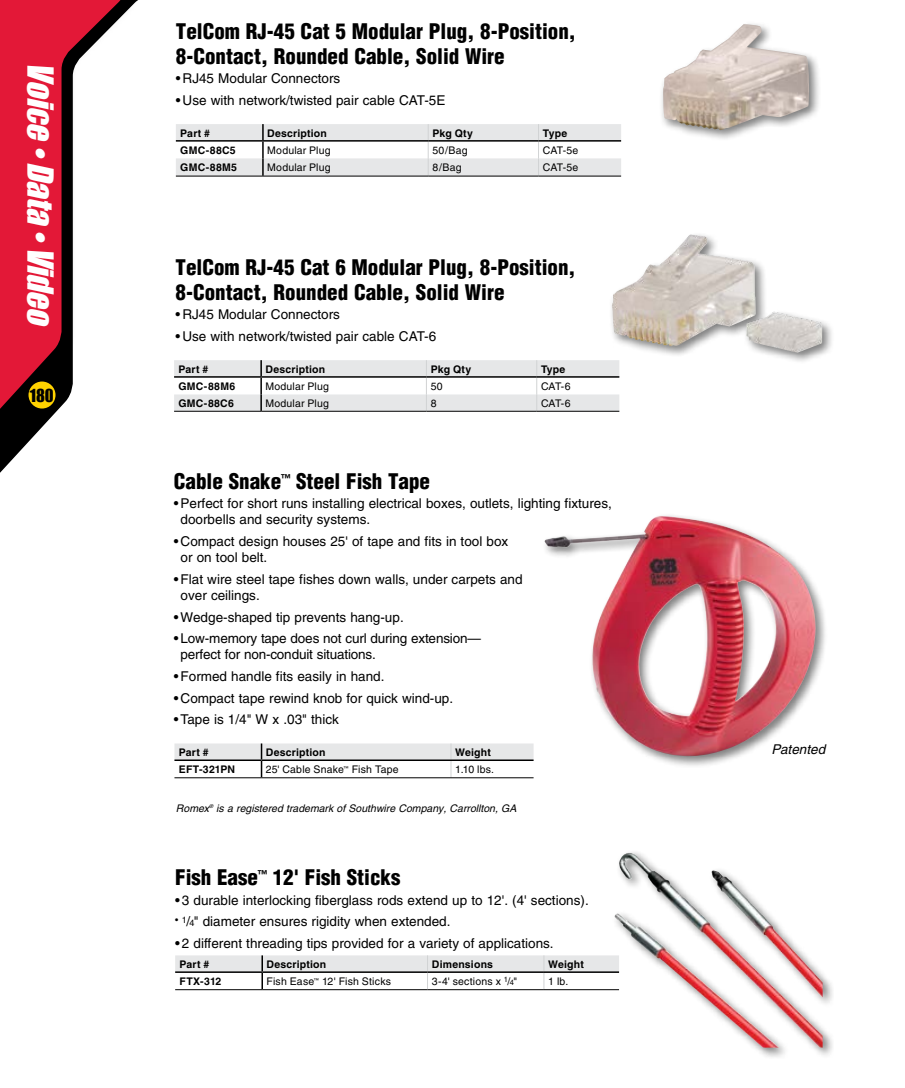
<style>
.page{position:relative;width:905px;height:1088px;background:#fff}
.page>*{position:absolute;margin:0;border:0;box-sizing:border-box;transform-origin:0 0}
.t1{font:italic 33px "Impact";color:#fff}
.t2{font:900 condensed 21px/25.2px "Helvetica";color:#000}
.t3{font:16.5px "Impact";color:#000}
.t4{font:13.5px/16.2px "Helvetica";color:#000}
.t5{font:italic 13.5px "Helvetica";color:#000}
.t6{font:700 10.5px "Helvetica";letter-spacing:.02em;color:#000}
.t7{font:10.5px "Helvetica";letter-spacing:.015em;color:#000}
.t8{font:italic 10.5px "Helvetica";color:#000}
.s1{font-size:9px}
.s2{font-size:7.5px}
</style>
<div class="page">
<div style="left:0;top:0;width:141px;height:433px;background:#000;opacity:.4"></div>
<svg style="left:0;top:0;width:126px;height:423px;fill:#e31837"></svg>
<div style="left:28px;top:381px;width:28px;height:27px;background:#ffd200;border-radius:50%"></div>
<svg style="left:176px;top:124px;width:445px;height:52px"></svg>
<hr style="left:176px;top:176px;width:87px;height:1px;background:#000">
<hr style="left:263px;top:176px;width:165px;height:1px;background:#000">
<hr style="left:428px;top:176px;width:110px;height:1px;background:#000">
<hr style="left:538px;top:176px;width:83px;height:1px;background:#000">
<hr style="left:176px;top:140px;width:87px;height:2px;background:#000">
<hr style="left:263px;top:140px;width:165px;height:2px;background:#000">
<hr style="left:428px;top:140px;width:110px;height:2px;background:#000">
<hr style="left:538px;top:140px;width:83px;height:2px;background:#000">
<div style="left:659px;top:20px;width:162px;height:121px;background:#000;opacity:.5"></div>
<img style="left:663px;top:24px;width:147px;height:106px">
<svg style="left:174px;top:360px;width:445px;height:51px"></svg>
<hr style="left:174px;top:376px;width:87px;height:2px;background:#000">
<hr style="left:261px;top:376px;width:165px;height:2px;background:#000">
<hr style="left:426px;top:376px;width:110px;height:2px;background:#000">
<hr style="left:536px;top:376px;width:83px;height:2px;background:#000">
<hr style="left:174px;top:411px;width:87px;height:1px;background:#000">
<hr style="left:261px;top:411px;width:165px;height:1px;background:#000">
<hr style="left:426px;top:411px;width:110px;height:1px;background:#000">
<hr style="left:536px;top:411px;width:83px;height:1px;background:#000">
<div style="left:607px;top:231px;width:227px;height:133px;background:#000;opacity:.5"></div>
<img style="left:611px;top:234px;width:211px;height:119px">
<svg style="left:174px;top:743px;width:359px;height:34px"></svg>
<hr style="left:174px;top:777px;width:87px;height:1px;background:#000">
<hr style="left:261px;top:777px;width:190px;height:1px;background:#000">
<hr style="left:451px;top:777px;width:82px;height:1px;background:#000">
<hr style="left:174px;top:759px;width:87px;height:2px;background:#000">
<hr style="left:261px;top:759px;width:190px;height:2px;background:#000">
<hr style="left:451px;top:759px;width:82px;height:2px;background:#000">
<div style="left:541px;top:512px;width:286px;height:256px;background:#000;opacity:.5"></div>
<img style="left:544px;top:517px;width:158px;height:239px">
<div style="left:610px;top:848px;width:224px;height:211px;background:#000;opacity:.5"></div>
<img style="left:614px;top:852px;width:208px;height:195px">
<svg style="left:175px;top:955px;width:444px;height:34px"></svg>
<hr style="left:175px;top:989px;width:87px;height:1px;background:#000">
<hr style="left:262px;top:989px;width:165px;height:1px;background:#000">
<hr style="left:427px;top:989px;width:117px;height:1px;background:#000">
<hr style="left:544px;top:989px;width:75px;height:1px;background:#000">
<hr style="left:175px;top:971px;width:87px;height:1px;background:#000">
<hr style="left:262px;top:971px;width:165px;height:1px;background:#000">
<hr style="left:427px;top:971px;width:117px;height:1px;background:#000">
<hr style="left:544px;top:971px;width:75px;height:1px;background:#000">
<h1 class="t1" style="left:66px;top:62px;width:273px;rotate:90deg">Voice•Data•Video</h1>
<p class="t3" style="left:30px;top:382px;width:25px">180</p>
<h2 class="t2" style="left:176px;top:18px;width:401px">TelCom RJ-45 Cat 5 Modular Plug, 8-Position,<br>8-Contact, Rounded Cable, Solid Wire</h2>
<p class="t4" style="left:176px;top:70px;width:166px">• RJ45 Modular Connectors</p>
<p class="t4" style="left:176px;top:92px;width:271px">• Use with network/twisted pair cable CAT-5E</p>
<p class="t6" style="left:180px;top:126px;width:31px">Part #</p>
<p class="t6" style="left:267px;top:126px;width:61px">Description</p>
<p class="t6" style="left:432px;top:126px;width:42px">Pkg Qty</p>
<p class="t6" style="left:543px;top:126px;width:26px">Type</p>
<p class="t6" style="left:180px;top:144px;width:57px">GMC-88C5</p>
<p class="t7" style="left:267px;top:144px;width:65px">Modular Plug</p>
<p class="t7" style="left:432px;top:144px;width:37px">50/Bag</p>
<p class="t7" style="left:543px;top:144px;width:37px">CAT-5e</p>
<p class="t6" style="left:180px;top:161px;width:58px">GMC-88M5</p>
<p class="t7" style="left:267px;top:161px;width:65px">Modular Plug</p>
<p class="t7" style="left:432px;top:161px;width:30px">8/Bag</p>
<p class="t7" style="left:543px;top:161px;width:37px">CAT-5e</p>
<h2 class="t2" style="left:176px;top:254px;width:401px">TelCom RJ-45 Cat 6 Modular Plug, 8-Position,<br>8-Contact, Rounded Cable, Solid Wire</h2>
<p class="t4" style="left:176px;top:306px;width:166px">• RJ45 Modular Connectors</p>
<p class="t4" style="left:176px;top:328px;width:262px">• Use with network/twisted pair cable CAT-6</p>
<p class="t6" style="left:178px;top:362px;width:31px">Part #</p>
<p class="t6" style="left:265px;top:362px;width:61px">Description</p>
<p class="t6" style="left:431px;top:362px;width:42px">Pkg Qty</p>
<p class="t6" style="left:541px;top:362px;width:26px">Type</p>
<p class="t6" style="left:178px;top:380px;width:58px">GMC-88M6</p>
<p class="t7" style="left:265px;top:380px;width:65px">Modular Plug</p>
<p class="t7" style="left:431px;top:380px;width:13px">50</p>
<p class="t7" style="left:541px;top:380px;width:31px">CAT-6</p>
<p class="t6" style="left:178px;top:397px;width:57px">GMC-88C6</p>
<p class="t7" style="left:265px;top:397px;width:65px">Modular Plug</p>
<p class="t7" style="left:431px;top:397px;width:7px">8</p>
<p class="t7" style="left:541px;top:397px;width:31px">CAT-6</p>
<h2 class="t2" style="left:174px;top:468px;width:258px">Cable Snake<sup>™</sup> Steel Fish Tape</h2>
<p class="t4" style="left:181px;top:495px;width:433px;text-indent:-7px">•Perfect for short runs installing electrical boxes, outlets, lighting fixtures, doorbells and security systems.</p>
<p class="t4" style="left:181px;top:533px;width:329px;text-indent:-7px">• Compact design houses 25' of tape and fits in tool box or on tool belt.</p>
<p class="t4" style="left:181px;top:571px;width:343px;text-indent:-7px">•Flat wire steel tape fishes down walls, under carpets and over ceilings.</p>
<p class="t4" style="left:174px;top:608px;width:231px">•Wedge-shaped tip prevents hang-up.</p>
<p class="t4" style="left:181px;top:630px;width:302px;text-indent:-7px">• Low-memory tape does not curl during extension— perfect for non-conduit situations.</p>
<p class="t4" style="left:174px;top:668px;width:212px">•Formed handle fits easily in hand.</p>
<p class="t4" style="left:174px;top:689px;width:281px">• Compact tape rewind knob for quick wind-up.</p>
<p class="t4" style="left:174px;top:711px;width:166px">•Tape is 1/4" W x .03" thick</p>
<p class="t6" style="left:179px;top:745px;width:31px">Part #</p>
<p class="t6" style="left:266px;top:745px;width:61px">Description</p>
<p class="t6" style="left:455px;top:745px;width:37px">Weight</p>
<p class="t6" style="left:179px;top:763px;width:58px">EFT-321PN</p>
<p class="t7" style="left:266px;top:763px;width:134px">25' Cable Snake<sup>™</sup> Fish Tape</p>
<p class="t7" style="left:455px;top:763px;width:40px">1.10 lbs.</p>
<p class="t8" style="left:176px;top:802px;width:342px">Romex<sup>®</sup> is a registered trademark of Southwire Company, Carrollton, GA</p>
<h2 class="t2" style="left:175px;top:864px;width:227px">Fish Ease<sup>™</sup> 12' Fish Sticks</h2>
<p class="t4" style="left:175px;top:891px;width:415px">• 3 durable interlocking fiberglass rods extend up to 12'. (4' sections).</p>
<p class="t4" style="left:175px;top:913px;width:277px"><sup>•</sup> <sup>1</sup>/<span class="s1">4</span>" diameter ensures rigidity when extended.</p>
<p class="t4" style="left:175px;top:935px;width:380px">• 2 different threading tips provided for a variety of applications.</p>
<p class="t6" style="left:179px;top:957px;width:31px">Part #</p>
<p class="t6" style="left:266px;top:957px;width:61px">Description</p>
<p class="t6" style="left:432px;top:957px;width:63px">Dimensions</p>
<p class="t6" style="left:548px;top:957px;width:37px">Weight</p>
<p class="t6" style="left:179px;top:975px;width:43px">FTX-312</p>
<p class="t7" style="left:266px;top:975px;width:126px">Fish Ease<sup>™</sup> 12' Fish Sticks</p>
<p class="t7" style="left:432px;top:975px;width:87px">3-4' sections x <sup>1</sup>/<span class="s2">4</span>"</p>
<p class="t7" style="left:548px;top:975px;width:22px">1 lb.</p>
<p class="t5" style="left:771px;top:741px;width:55px">Patented</p>
</div>
